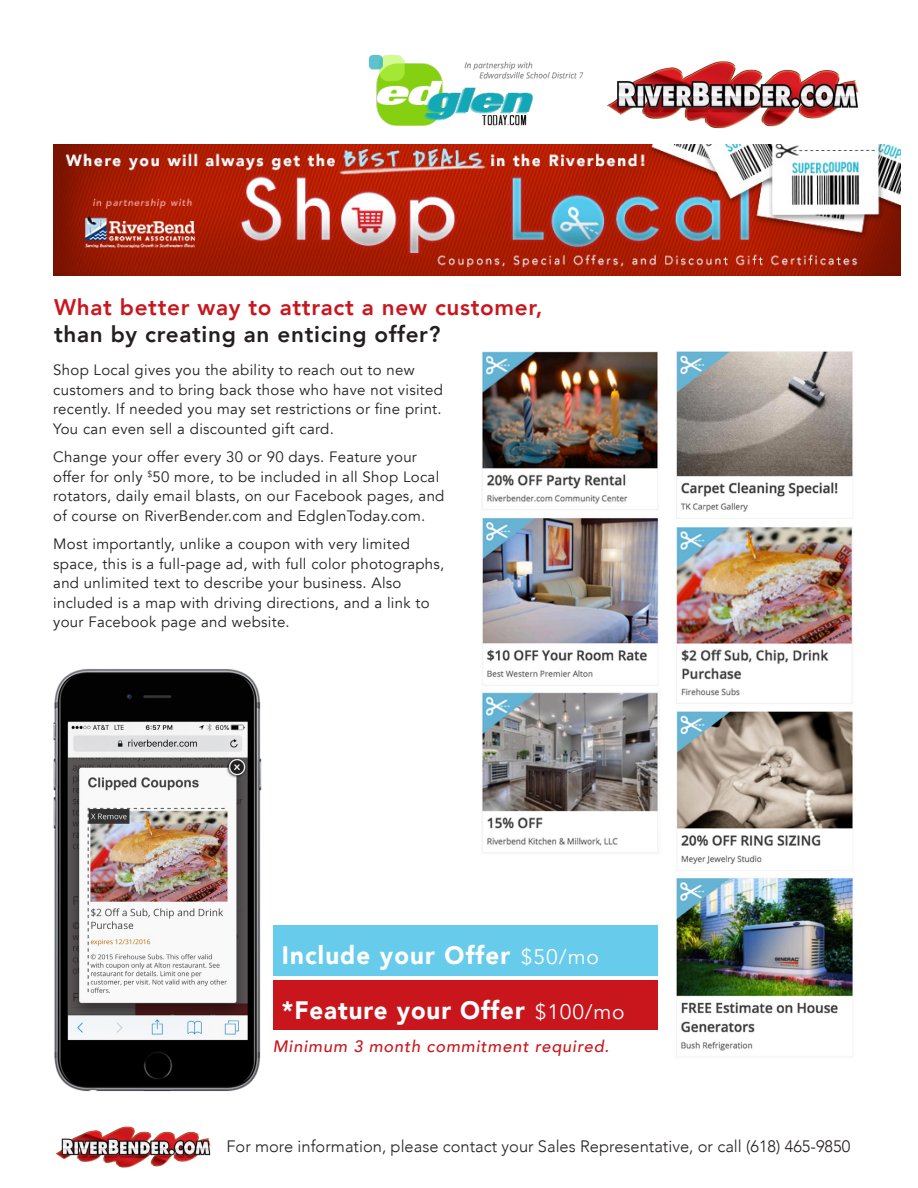
<style>
.page{position:relative;width:918px;height:1188px;background:#fff}
.page>*{position:absolute;margin:0;border:0;box-sizing:border-box;transform-origin:0 0}
.t1{font:900 25.2px "Avenir";letter-spacing:.04em;color:#fff;scale:.95 1}
.t2{font:800 22.5px/27px "Avenir";letter-spacing:.03em;color:#c9161d}
.t3{font:300 16.5px "Avenir";color:#231f20}
.t4{font:italic 500 16.5px "Avenir";letter-spacing:.05em;color:#c9161d}
.t5{font:15px/19.5px "Avenir";letter-spacing:.02em;color:#231f20}
.s1{color:#231f20}
.s2{font-weight:400;font-size:21px}
</style>
<div class="page">
<img style="left:475px;top:351px;width:378px;height:706px">
<img style="left:368px;top:55px;width:491px;height:74px">
<img style="left:55px;top:1126px;width:156px;height:42px">
<div style="left:273px;top:925px;width:384px;height:51px;background:#67cceb"></div>
<div style="left:273px;top:981px;width:384px;height:49px;background:#c9161d"></div>
<img style="left:53px;top:144px;width:847px;height:131px">
<img style="left:53px;top:669px;width:208px;height:423px">
<p class="t2" style="left:54px;top:293px;width:490px">What better way to attract a new customer, <span class="s1">than by creating an enticing offer?</span></p>
<p class="t5" style="left:53px;top:360px;width:391px">Shop Local gives you the ability to reach out to new customers and to bring back those who have not visited recently. If needed you may set restrictions or fine print.<br>You can even sell a discounted gift card.</p>
<p class="t5" style="left:53px;top:447px;width:393px">Change your offer every 30 or 90 days. Feature your offer for only <sup>$</sup>50 more, to be included in all Shop Local rotators, daily email blasts, on our Facebook pages, and of course on RiverBender.com and EdglenToday.com.</p>
<p class="t5" style="left:53px;top:534px;width:393px">Most importantly, unlike a coupon with very limited space, this is a full-page ad, with full color photographs, and unlimited text to describe your business. Also included is a map with driving directions, and a link to your Facebook page and website.</p>
<p class="t1" style="left:282px;top:933px;width:335px">Include your Offer <span class="s2">$50/mo</span></p>
<p class="t1" style="left:282px;top:989px;width:362px">*Feature your Offer <span class="s2">$100/mo</span></p>
<p class="t4" style="left:273px;top:1036px;width:338px">Minimum 3 month commitment required.</p>
<p class="t3" style="left:226px;top:1136px;width:625px">For more information, please contact your Sales Representative, or call (618) 465-9850</p>
</div>
